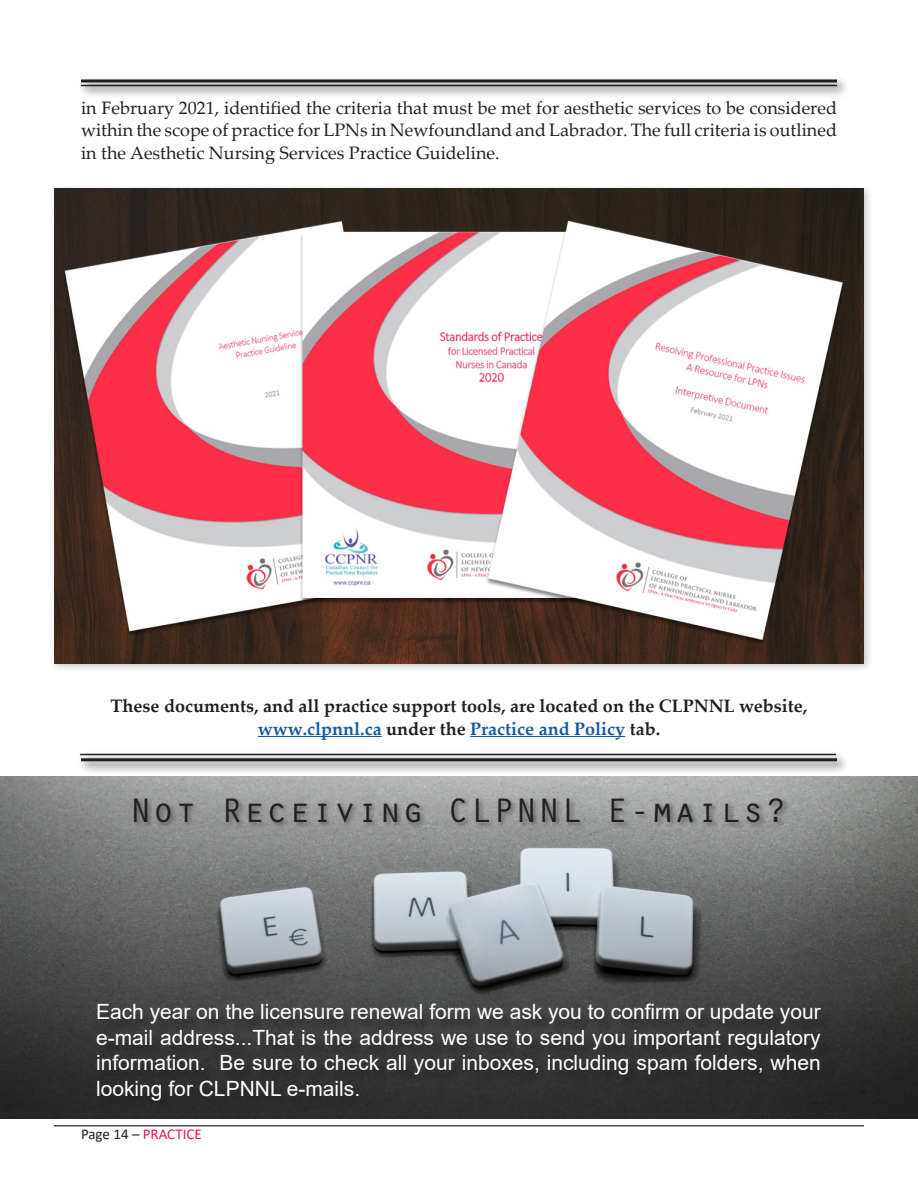
<style>
.page{position:relative;width:918px;height:1188px;background:#fff}
.page>*{position:absolute;margin:0;border:0;box-sizing:border-box;transform-origin:0 0}
.t1{font:35.1px "Orator Std";color:#231f20;scale:1.08 1}
.body{font:21px/25.5px "Arial";color:#fff;text-align:justify}
.body-2{font:18px/22.5px "Palatino Linotype";color:#231f20;text-align:justify}
.body-3{font:700 18px/22.5px "Palatino Linotype";color:#231f20;text-align:center}
.t2{font:15px "Calibri";color:#ed154e}
.s1{color:#175d9e}
.s2{color:#231f20}
</style>
<div class="page">
<hr style="left:54px;top:1125px;width:810px;height:1px;background:#4d4d4d">
<img style="left:0;top:776px;width:918px;height:343px">
<hr style="left:258px;top:736px;width:124px;height:1px;background:#175d9e">
<hr style="left:470px;top:736px;width:155px;height:1px;background:#175d9e">
<div style="left:78px;top:76px;width:772px;height:19px;background:#231f20;opacity:.75"></div>
<hr style="left:81px;top:80px;width:756px;height:2px;background:#231f20">
<div style="left:79px;top:81px;width:770px;height:18px;background:#231f20;opacity:.75"></div>
<hr style="left:81px;top:85px;width:756px;height:1px;background:#231f20">
<div style="left:78px;top:755px;width:772px;height:19px;background:#231f20;opacity:.75"></div>
<div style="left:78px;top:750px;width:770px;height:18px;background:#231f20;opacity:.75"></div>
<hr style="left:80px;top:754px;width:756px;height:1px;background:#231f20">
<div style="left:49px;top:183px;width:824px;height:490px;background:#231f20;opacity:.25"></div>
<img style="left:54px;top:188px;width:810px;height:476px">
<div style="left:97px;top:1004px;width:739px;height:111px;background:#231f20;opacity:.83"></div>
<div style="left:133px;top:796px;width:657px;height:33px;background:#231f20;opacity:.5"></div>
<p class="body-2" style="left:81px;top:96px;width:758px">in February 2021, identified the criteria that must be met for aesthetic services to be considered within the scope of practice for LPNs in Newfoundland and Labrador. The full criteria is outlined in the Aesthetic Nursing Services Practice Guideline.</p>
<p class="body-3" style="left:111px;top:694px;width:698px">These documents, and all practice support tools, are located on the CLPNNL website, <span class="s1">www.clpnnl.ca</span> under the <span class="s1">Practice and Policy</span> tab.</p>
<p class="t1" style="left:130px;top:785px;width:611px">Not Receiving CLPNNL E-mails?</p>
<p class="body" style="left:96px;top:999px;width:726px">Each year on the licensure renewal form we ask you to confirm or update your e-mail address...That is the address we use to send you important regulatory information. Be sure to check all your inboxes, including spam folders, when looking for CLPNNL e-mails.</p>
<p class="t2" style="left:81px;top:1124px;width:122px"><span class="s2">Page 14 –</span> PRACTICE</p>
</div>
